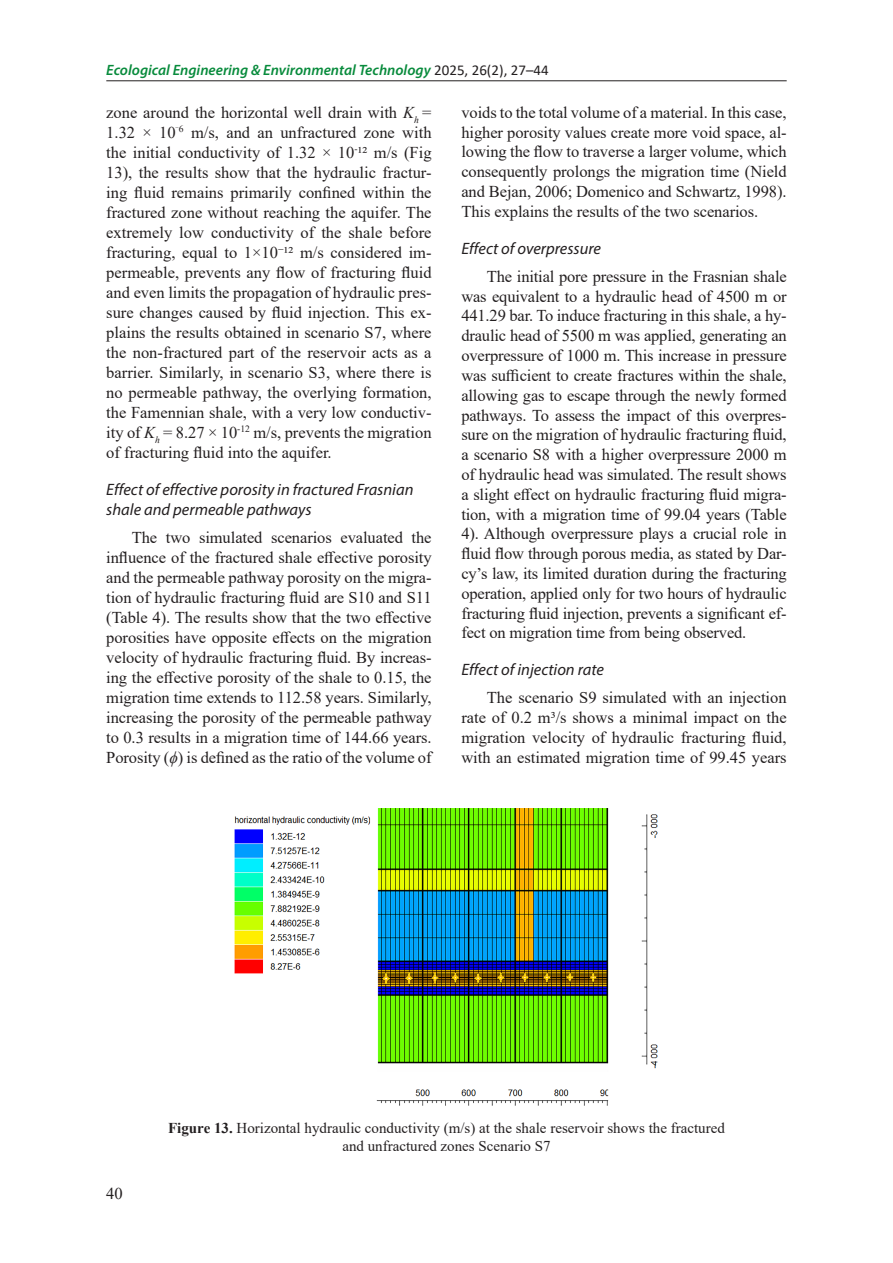
<style>
.page{position:relative;width:893px;height:1263px;background:#fff}
.page>*{position:absolute;margin:0;border:0;box-sizing:border-box;transform-origin:0 0}
.Base_Text{font:16.5px/20px "Times New Roman";letter-spacing:-.005em;color:#231f20;text-align:justify}
.Heading_3{font:italic 16.5px/20px "Myriad Pro";color:#231f20}
.Figure{font:15px "Times New Roman";color:#231f20}
.t1{font:italic 600 15px "Myriad Pro";color:#088b3c}
.s1{font-family:"Calibri";font-weight:400;font-style:normal;color:#231f20}
.s2{font-style:italic}
.s3{font-weight:700}
</style>
<div class="page">
<hr style="left:106px;top:80px;width:681px;height:1px;background:#231f20">
<img style="left:234px;top:808px;width:424px;height:298px">
<p class="t1" style="left:106px;top:60px;width:444px">Ecological Engineering &amp; Environmental Technology <span class="s1">2025, 26(2), 27–44</span></p>
<p class="Base_Text" style="left:106px;top:102px;width:327px">zone around the horizontal well drain with <span class="s2">K</span><sub>h</sub> = 1.32 × 10<sup>⁻6</sup> m/s, and an unfractured zone with the initial conductivity of 1.32 × 10<sup>-</sup>¹² m/s (Fig 13), the results show that the hydraulic fractur&shy;ing fluid remains primarily confined within the fractured zone without reaching the aquifer. The extremely low conductivity of the shale before fracturing, equal to 1×10⁻¹² m/s considered im&shy;permeable, prevents any flow of fracturing fluid and even limits the propagation of hydraulic pres&shy;sure changes caused by fluid injection. This ex&shy;plains the results obtained in scenario S7, where the non-fractured part of the reservoir acts as a barrier. Similarly, in scenario S3, where there is no permeable pathway, the overlying formation, the Famennian shale, with a very low conductiv&shy;ity of <span class="s2">K</span><sub>h</sub> = 8.27 × 10<sup>-12</sup> m/s, prevents the migration of fracturing fluid into the aquifer.</p>
<p class="Heading_3" style="left:106px;top:479px;width:309px">Effect of effective porosity in fractured Frasnian shale and permeable pathways</p>
<p class="Base_Text" style="left:106px;top:527px;width:327px;text-indent:26px">The two simulated scenarios evaluated the influence of the fractured shale effective porosity and the permeable pathway porosity on the migra&shy;tion of hydraulic fracturing fluid are S10 and S11 (Table 4). The results show that the two effective porosities have opposite effects on the migration velocity of hydraulic fracturing fluid. By increas&shy;ing the effective porosity of the shale to 0.15, the migration time extends to 112.58 years. Similarly, increasing the porosity of the permeable pathway to 0.3 results in a migration time of 144.66 years.<br>Porosity (<span class="s2">ϕ</span>) is defined as the ratio of the volume of</p>
<p class="Base_Text" style="left:461px;top:102px;width:327px">voids to the total volume of a material. In this case, higher porosity values create more void space, al&shy;lowing the flow to traverse a larger volume, which consequently prolongs the migration time (Nield and Bejan, 2006; Domenico and Schwartz, 1998).<br>This explains the results of the two scenarios.</p>
<p class="Heading_3" style="left:461px;top:238px;width:141px">Effect of overpressure</p>
<p class="Base_Text" style="left:461px;top:266px;width:327px;text-indent:26px">The initial pore pressure in the Frasnian shale was equivalent to a hydraulic head of 4500 m or 441.29 bar. To induce fracturing in this shale, a hy&shy;draulic head of 5500 m was applied, generating an overpressure of 1000 m. This increase in pressure was sufficient to create fractures within the shale, allowing gas to escape through the newly formed pathways. To assess the impact of this overpres&shy;sure on the migration of hydraulic fracturing fluid, a scenario S8 with a higher overpressure 2000 m of hydraulic head was simulated. The result shows a slight effect on hydraulic fracturing fluid migra&shy;tion, with a migration time of 99.04 years (Table 4). Although overpressure plays a crucial role in fluid flow through porous media, as stated by Dar&shy;cy’s law, its limited duration during the fracturing operation, applied only for two hours of hydraulic fracturing fluid injection, prevents a significant ef&shy;fect on migration time from being observed.</p>
<p class="Heading_3" style="left:461px;top:659px;width:144px">Effect of injection rate</p>
<p class="Base_Text" style="left:461px;top:687px;width:327px;text-indent:26px">The scenario S9 simulated with an injection rate of 0.2 m³/s shows a minimal impact on the migration velocity of hydraulic fracturing fluid, with an estimated migration time of 99.45 years</p>
<p class="Base_Text" style="left:106px;top:1183px;width:18px">40</p>
<p class="Figure" style="left:168px;top:1118px;width:558px"><span class="s3">Figure 13.</span> Horizontal hydraulic conductivity (m/s) at the shale reservoir shows the fractured</p>
<p class="Figure" style="left:342px;top:1136px;width:210px">and unfractured zones Scenario S7</p>
</div>
